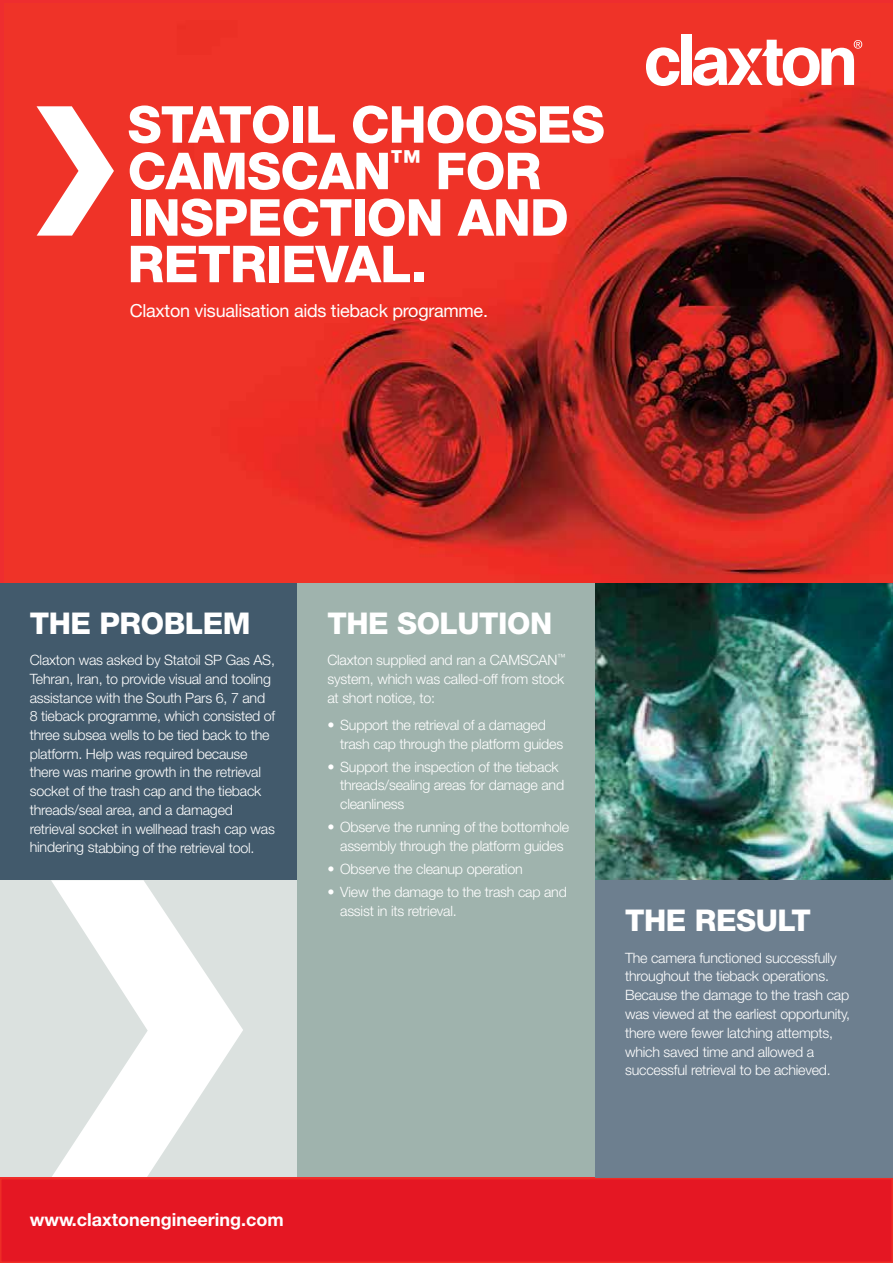
<style>
.page{position:relative;width:893px;height:1263px;background:#fff}
.page>*{position:absolute;margin:0;border:0;box-sizing:border-box;transform-origin:0 0}
.t1{font:800 51px/46.5px "Helvetica Neue";letter-spacing:-.015em;color:#fff}
.t2{font:800 30px "Helvetica Neue";letter-spacing:-.015em;color:#fff}
.t3{font:18px "Helvetica Neue";letter-spacing:-.015em;color:#fff}
.t4{font:700 18px "Helvetica Neue";color:#fff}
.t5{font:300 14.25px/18.8px "Helvetica Neue";letter-spacing:-.015em;color:#fff}
</style>
<div class="page">
<div style="left:0;top:880px;width:298px;height:298px;background:#dbe1df"></div>
<svg style="left:51px;top:880px;width:192px;height:298px"></svg>
<div style="left:0;top:583px;width:298px;height:297px;background:#425a6c"></div>
<img style="left:595px;top:583px;width:298px;height:297px">
<div style="left:298px;top:583px;width:297px;height:595px;background:#9fb3ad"></div>
<img style="left:4px;top:4px;width:889px;height:579px">
<svg style="left:646px;top:47px;width:33px;height:39px"></svg>
<div style="left:681px;top:35px;width:10px;height:50px;background:#fff"></div>
<svg style="left:693px;top:40px;width:169px;height:46px"></svg>
<svg style="left:37px;top:106px;width:77px;height:130px"></svg>
<div style="left:595px;top:880px;width:298px;height:298px;background:#6d7f8f"></div>
<div style="left:1px;top:1179px;width:891px;height:83px;background:#e51723"></div>
<div style="left:0;top:1178px;width:893px;height:85px;border:2px solid #ee2d26"></div>
<h1 class="t1" style="left:128px;top:101px;width:479px">STATOIL CHOOSES<br>CAMSCAN<sup>™</sup> FOR<br>INSPECTION AND<br>RETRIEVAL.</h1>
<p class="t3" style="left:130px;top:300px;width:360px">Claxton visualisation aids tieback programme.</p>
<h2 class="t2" style="left:30px;top:605px;width:222px">THE PROBLEM</h2>
<h2 class="t2" style="left:327px;top:605px;width:226px">THE SOLUTION</h2>
<p class="t5" style="left:327px;top:650px;width:240px;text-align:justify">Claxton supplied and ran a CAMSCAN<sup>™ </sup>system, which was called-off from stock at short notice, to:</p>
<p class="t5" style="left:340px;top:715px;width:224px;text-indent:-13px">• Support the retrieval of a damaged trash cap through the platform guides</p>
<p class="t5" style="left:340px;top:757px;width:225px;text-indent:-13px">• Support the inspection of the tieback threads/sealing areas for damage and cleanliness</p>
<p class="t5" style="left:327px;top:817px;width:243px;text-align:center">• Observe the running of the bottomhole assembly through the platform guides</p>
<p class="t5" style="left:327px;top:859px;width:197px">• Observe the cleanup operation</p>
<p class="t5" style="left:340px;top:882px;width:228px;text-indent:-13px">• View the damage to the trash cap and assist in its retrieval.</p>
<p class="t5" style="left:30px;top:650px;width:247px">Claxton was asked by Statoil SP Gas AS, Tehran, Iran, to provide visual and tooling assistance with the South Pars 6, 7 and 8 tieback programme, which consisted of three subsea wells to be tied back to the platform. Help was required because there was marine growth in the retrieval socket of the trash cap and the tieback threads/seal area, and a damaged retrieval socket in wellhead trash cap was hindering stabbing of the retrieval tool.</p>
<p class="t4" style="left:30px;top:1209px;width:256px">www.claxtonengineering.com</p>
<p class="t4" style="left:138px;top:1209px;width:142px">engineering.com</p>
<h2 class="t2" style="left:625px;top:903px;width:187px">THE RESULT</h2>
<p class="t5" style="left:625px;top:948px;width:227px">The camera functioned successfully throughout the tieback operations.<br>Because the damage to the trash cap was viewed at the earliest opportunity, there were fewer latching attempts, which saved time and allowed a successful retrieval to be achieved.</p>
</div>
